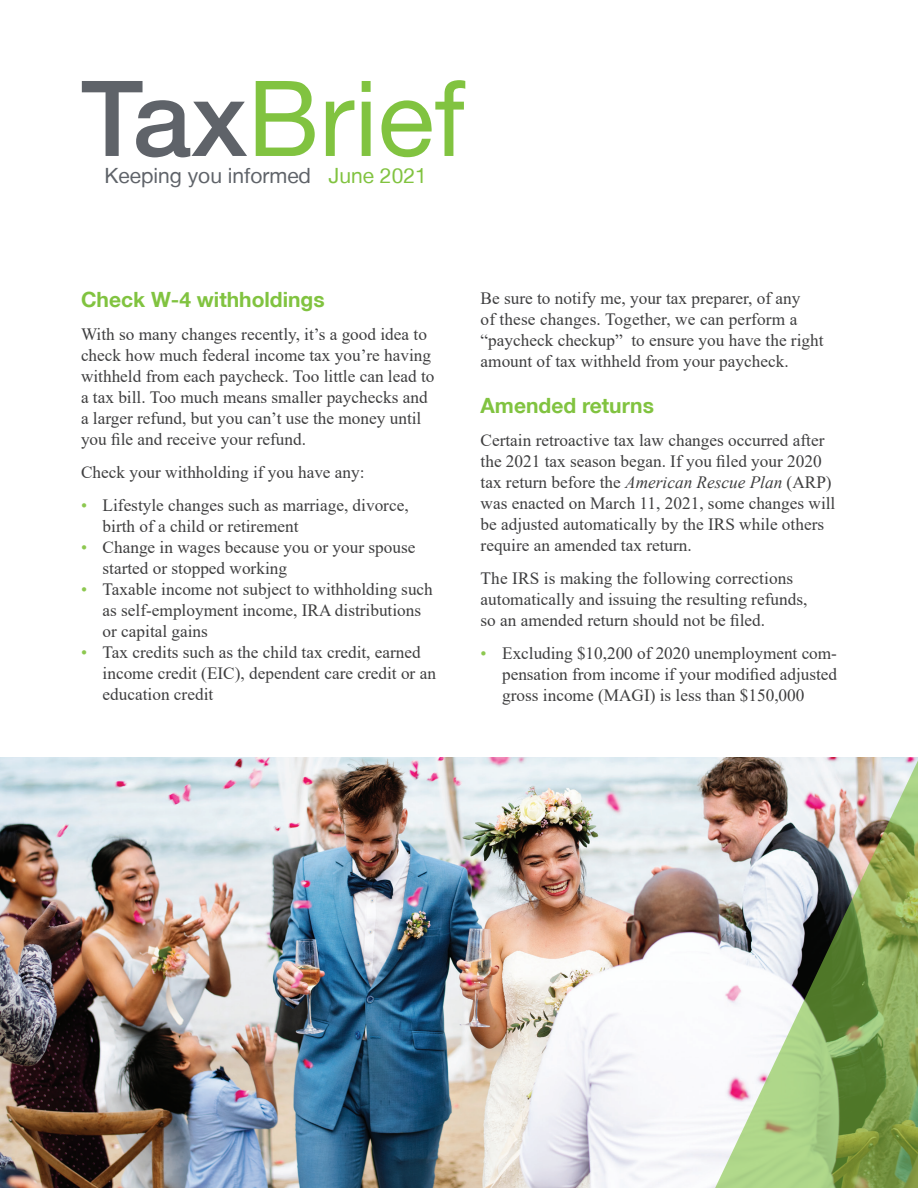
<style>
.page{position:relative;width:918px;height:1188px;background:#fff}
.page>*{position:absolute;margin:0;border:0;box-sizing:border-box;transform-origin:0 0}
.Body{font:105px "Helvetica Neue LT";color:#81c340}
.t1{font:700 21px "Helvetica Neue LT";color:#81c340}
.t2{font:21px "Helvetica Neue LT";color:#5f6369}
.List_Paragraph{font:17.25px/21px "Times New Roman";color:#3e3e3f}
.s1{font-weight:500;color:#5f6369}
.s2{color:#81c340}
.s3{color:#8dc850}
.s4{font-style:italic}
</style>
<div class="page">
<img style="left:0;top:757px;width:677px;height:431px">
<img style="left:677px;top:757px;width:241px;height:431px">
<p class="Body" style="left:81px;top:56px;width:386px"><span class="s1">Tax</span>Brief</p>
<p class="t2" style="left:105px;top:163px;width:324px">Keeping you informed <span class="s2">June 2021</span></p>
<p class="t1" style="left:81px;top:287px;width:245px">Check W-4 withholdings</p>
<p class="List_Paragraph" style="left:81px;top:324px;width:355px">With so many changes recently, it’s a good idea to check how much federal income tax you’re having withheld from each paycheck. Too little can lead to a tax bill. Too much means smaller paychecks and a larger refund, but you can’t use the money until you file and receive your refund.</p>
<p class="List_Paragraph" style="left:81px;top:462px;width:285px">Check your withholding if you have any:</p>
<p class="List_Paragraph" style="left:103px;top:495px;width:308px;text-indent:-22px"><span class="s3">•</span> Lifestyle changes such as marriage, divorce, birth of a child or retirement</p>
<p class="List_Paragraph" style="left:103px;top:537px;width:314px;text-indent:-22px"><span class="s3">•</span> Change in wages because you or your spouse started or stopped working</p>
<p class="List_Paragraph" style="left:103px;top:579px;width:332px;text-indent:-22px"><span class="s3">•</span> Taxable income not subject to withholding such as self-employment income, IRA distributions or capital gains</p>
<p class="List_Paragraph" style="left:103px;top:642px;width:335px;text-indent:-22px"><span class="s3">•</span> Tax credits such as the child tax credit, earned income credit (EIC), dependent care credit or an education credit</p>
<p class="List_Paragraph" style="left:481px;top:288px;width:344px">Be sure to notify me, your tax preparer, of any<br>of these changes. Together, we can perform a “paycheck checkup” to ensure you have the right amount of tax withheld from your paycheck.</p>
<p class="t1" style="left:481px;top:392px;width:175px">Amended returns</p>
<p class="List_Paragraph" style="left:481px;top:429px;width:356px">Certain retroactive tax law changes occurred after the 2021 tax season began. If you filed your 2020 tax return before the <span class="s4">American Rescue Plan</span> (ARP) was enacted on March 11, 2021, some changes will be adjusted automatically by the IRS while others require an amended tax return.</p>
<p class="List_Paragraph" style="left:481px;top:567px;width:328px">The IRS is making the following corrections automatically and issuing the resulting refunds, so an amended return should not be filed.</p>
<p class="List_Paragraph" style="left:502px;top:642px;width:336px;text-align:justify;text-indent:-22px"><span class="s3">•</span> Excluding $10,200 of 2020 unemployment com&shy;pensation from income if your modified adjusted gross income (MAGI) is less than $150,000</p>
</div>
